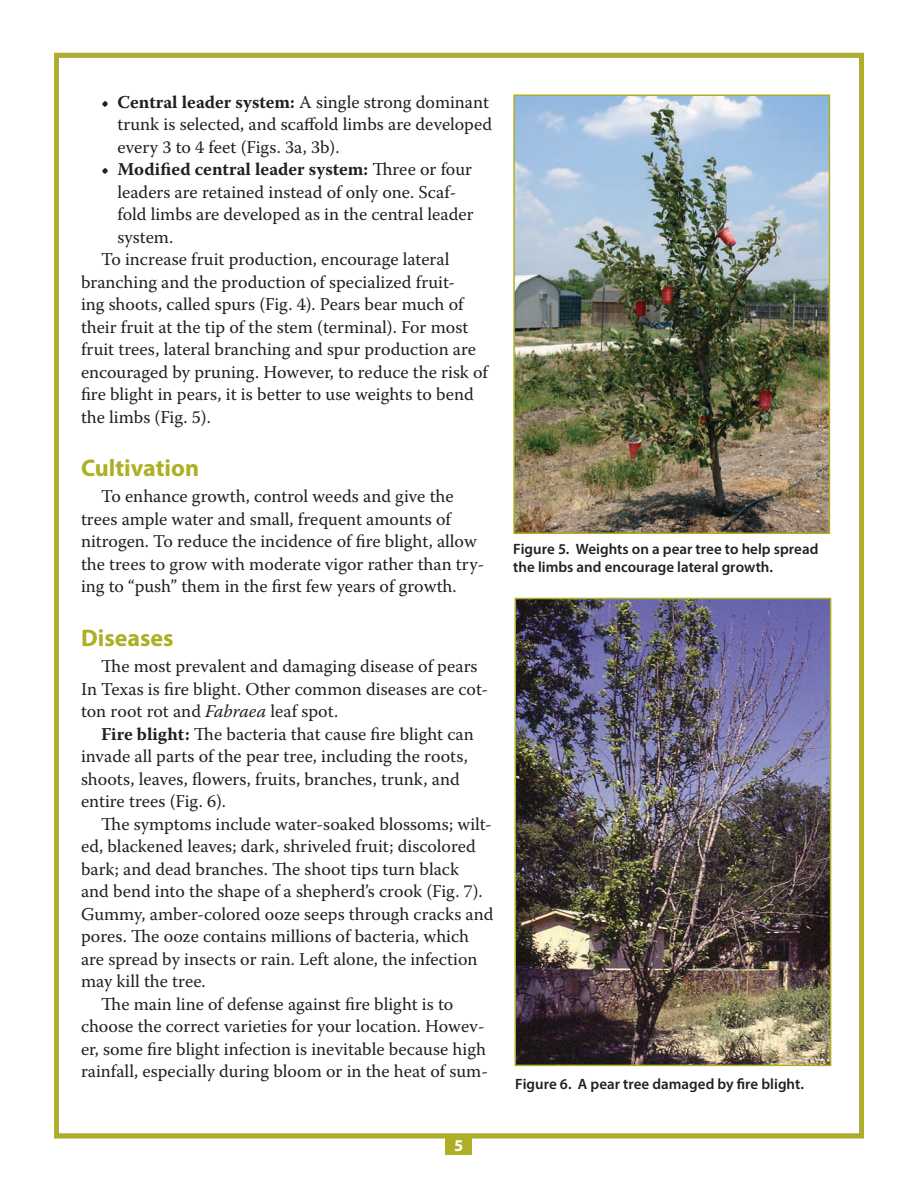
<style>
.page{position:relative;width:918px;height:1188px;background:#fff}
.page>*{position:absolute;margin:0;border:0;box-sizing:border-box;transform-origin:0 0}
.Main_Subhed_16_pt_fo{font:700 24px "Myriad Pro";color:#adaf25}
.Body_text{font:18px/22.5px "Warnock Pro";color:#231f20}
.t1{font:700 16.5px "Myriad Pro";color:#fff}
.t2{font:600 15px/18px "Myriad Pro";color:#231f20}
.s1{font-weight:700}
.s2{font-style:italic}
</style>
<div class="page">
<div style="left:445px;top:1134px;width:27px;height:21px;background:#adaf25"></div>
<img style="left:516px;top:97px;width:311px;height:434px">
<div style="left:513px;top:94px;width:317px;height:440px;border:2px solid #adaf25"></div>
<img style="left:517px;top:601px;width:311px;height:462px">
<div style="left:514px;top:598px;width:317px;height:468px;border:2px solid #adaf25"></div>
<div style="left:54px;top:53px;width:810px;height:1085px;border:4px solid #adaf25"></div>
<p class="Body_text" style="left:117px;top:90px;width:376px;text-indent:-16px"><span class="s1">• Central leader system:</span> A single strong dominant trunk is selected, and scaffold limbs are developed every 3 to 4 feet (Figs. 3a, 3b).</p>
<p class="Body_text" style="left:117px;top:158px;width:358px;text-indent:-16px"><span class="s1">• Modified central leader system:</span> Three or four leaders are retained instead of only one. Scaf&shy;fold limbs are developed as in the central leader system.</p>
<p class="Body_text" style="left:81px;top:248px;width:409px;text-indent:20px">To increase fruit production, encourage lateral branching and the production of specialized fruit-<br>ing shoots, called spurs (Fig. 4). Pears bear much of their fruit at the tip of the stem (terminal). For most fruit trees, lateral branching and spur production are encouraged by pruning. However, to reduce the risk of fire blight in pears, it is better to use weights to bend the limbs (Fig. 5).</p>
<p class="Main_Subhed_16_pt_fo" style="left:81px;top:453px;width:120px">Cultivation</p>
<p class="Body_text" style="left:81px;top:485px;width:405px;text-indent:20px">To enhance growth, control weeds and give the trees ample water and small, frequent amounts of nitrogen. To reduce the incidence of fire blight, allow the trees to grow with moderate vigor rather than try&shy;ing to “push” them in the first few years of growth.</p>
<p class="Main_Subhed_16_pt_fo" style="left:81px;top:623px;width:94px">Diseases</p>
<p class="Body_text" style="left:81px;top:655px;width:409px;text-indent:20px">The most prevalent and damaging disease of pears<br>In Texas is fire blight. Other common diseases are cot&shy;ton root rot and <span class="s2">Fabraea</span> leaf spot.</p>
<p class="Body_text" style="left:81px;top:722px;width:394px;text-indent:20px"><span class="s1">Fire blight:</span> The bacteria that cause fire blight can invade all parts of the pear tree, including the roots, shoots, leaves, flowers, fruits, branches, trunk, and entire trees (Fig. 6).</p>
<p class="Body_text" style="left:81px;top:812px;width:414px;text-indent:20px">The symptoms include water-soaked blossoms; wilt&shy;ed, blackened leaves; dark, shriveled fruit; discolored bark; and dead branches. The shoot tips turn black<br>and bend into the shape of a shepherd’s crook (Fig. 7).<br>Gummy, amber-colored ooze seeps through cracks and pores. The ooze contains millions of bacteria, which are spread by insects or rain. Left alone, the infection may kill the tree.</p>
<p class="Body_text" style="left:81px;top:992px;width:409px;text-indent:20px">The main line of defense against fire blight is to choose the correct varieties for your location. Howev&shy;er, some fire blight infection is inevitable because high rainfall, especially during bloom or in the heat of sum-</p>
<p class="t1" style="left:454px;top:1134px;width:11px">5</p>
<p class="t2" style="left:513px;top:540px;width:307px">Figure 5. Weights on a pear tree to help spread the limbs and encourage lateral growth.</p>
<p class="t2" style="left:515px;top:1075px;width:290px">Figure 6. A pear tree damaged by fire blight.</p>
</div>
